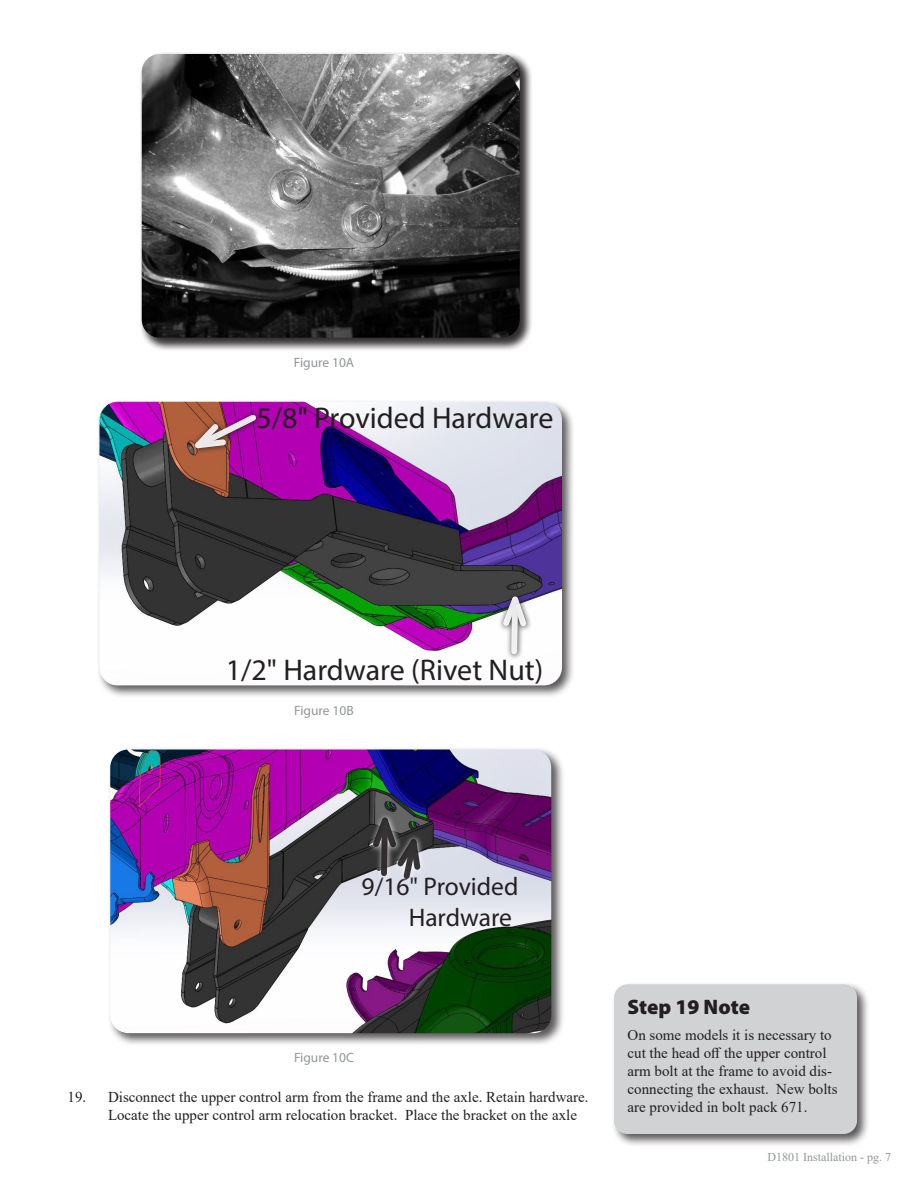
<style>
.page{position:relative;width:918px;height:1188px;background:#fff}
.page>*{position:absolute;margin:0;border:0;box-sizing:border-box;transform-origin:0 0}
.t1{font:30px "Myriad Pro";color:#231f20}
.t2{font:25.5px/30.6px "Myriad Pro";color:#231f20;text-align:right}
.Headline{font:900 21px "Myriad Pro";letter-spacing:-.005em;color:#231f20}
.Body_text{font:15px/18px "Times New Roman";color:#231f20}
.t3{font:13.5px "Myriad Pro";color:#939598}
.t4{font:12px "Times New Roman";color:#939598}
</style>
<div class="page">
<div style="left:139px;top:51px;width:394px;height:300px;background:#231f20;opacity:.75"></div>
<img style="left:142px;top:54px;width:378px;height:284px">
<div style="left:97px;top:399px;width:479px;height:300px;background:#231f20;opacity:.75"></div>
<img style="left:99px;top:402px;width:463px;height:283px">
<div style="left:190px;top:410px;width:72px;height:45px;background:#231f20;opacity:.9"></div>
<svg style="left:182px;top:410px;width:79px;height:43px;background:#af5280"></svg>
<div style="left:498px;top:591px;width:34px;height:69px;background:#231f20;opacity:.9"></div>
<svg style="left:498px;top:583px;width:33px;height:74px"></svg>
<div style="left:107px;top:747px;width:458px;height:300px;background:#231f20;opacity:.75"></div>
<img style="left:110px;top:750px;width:441px;height:283px">
<div style="left:392px;top:834px;width:34px;height:51px;background:#fff;opacity:.9"></div>
<svg style="left:368px;top:804px;width:56px;height:79px;background:#616266"></svg>
<div style="left:611px;top:981px;width:260px;height:167px;background:#231f20;opacity:.75"></div>
<div style="left:614px;top:984px;width:243px;height:150px;background:#d1d2d4;border-radius:14px"></div>
<p class="t3" style="left:294px;top:354px;width:62px">Figure 10A</p>
<p class="t1" style="left:257px;top:399px;width:298px">5/8" Provided Hardware</p>
<p class="t1" style="left:226px;top:652px;width:319px">1/2" Hardware (Rivet Nut)</p>
<p class="t3" style="left:294px;top:702px;width:61px">Figure 10B</p>
<p class="t2" style="left:362px;top:871px;width:158px">9/16" Provided<br>Hardware</p>
<p class="t3" style="left:294px;top:1050px;width:61px">Figure 10C</p>
<p class="Body_text" style="left:108px;top:1087px;width:482px;text-indent:-40px">19. Disconnect the upper control arm from the frame and the axle. Retain hardware.<br>Locate the upper control arm relocation bracket. Place the bracket on the axle</p>
<p class="Headline" style="left:628px;top:995px;width:124px">Step 19 Note</p>
<p class="Body_text" style="left:628px;top:1026px;width:211px">On some models it is necessary to cut the head off the upper control arm bolt at the frame to avoid dis&shy;connecting the exhaust. New bolts are provided in bolt pack 671.</p>
<p class="t4" style="left:767px;top:1149px;width:125px">D1801 Installation - pg. 7</p>
</div>
